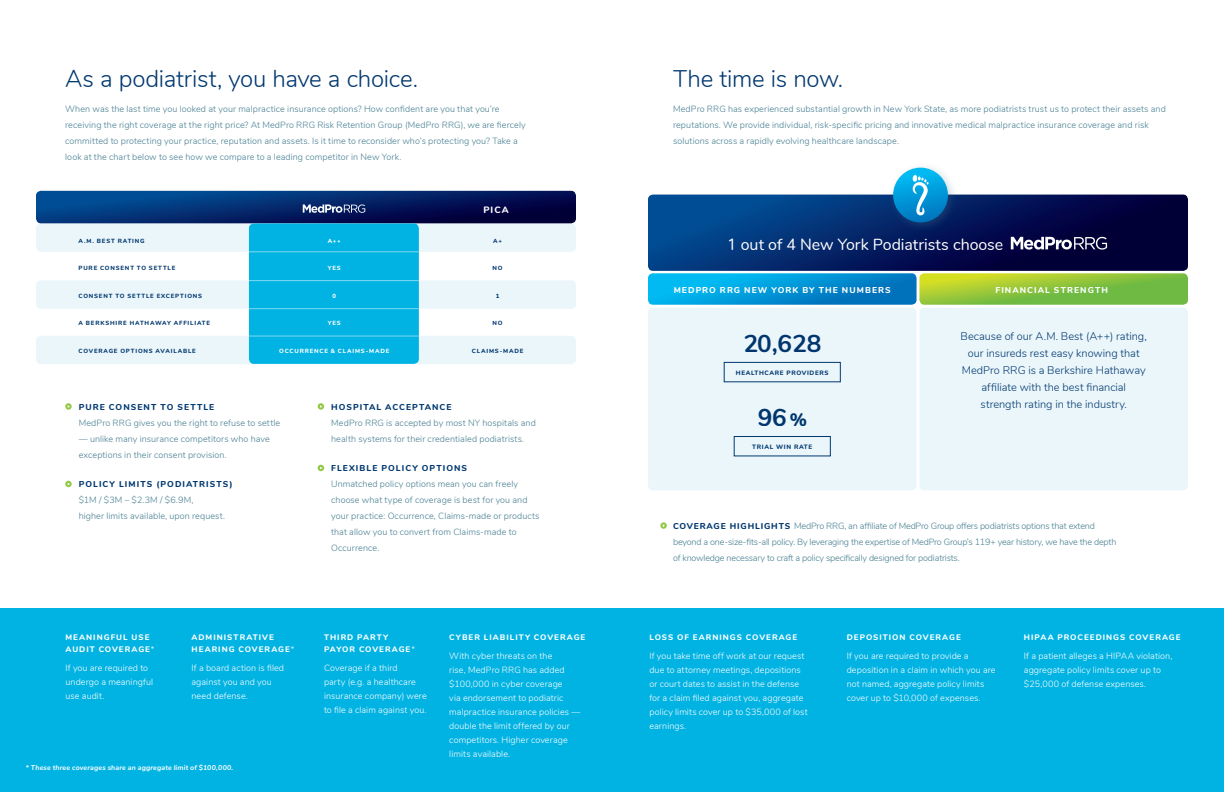
<style>
.page{position:relative;width:1224px;height:792px;background:#fff}
.page>*{position:absolute;margin:0;border:0;box-sizing:border-box;transform-origin:0 0}
.t1{font:700 24.3px "Nunito";color:#00386f}
.t2{font:300 24px "Nunito";letter-spacing:-.01em;color:#00386f}
.t3{font:16px "Nunito";letter-spacing:-.005em;color:#fff}
.t4{font:300 11px/17px "Nunito";color:#00386f;text-align:center}
.t5{font:800 9.2px "Nunito";color:#fff}
.t6{font:300 9px/16px "Nunito";letter-spacing:.005em;color:#457e91}
.t7{font:300 9px/14px "Nunito";letter-spacing:.01em;color:#fff}
.t8{font:300 9px/16px "Nunito";letter-spacing:-.02em;color:#457e91}
.t9{font:800 8.5px "Nunito";letter-spacing:.125em;color:#00386f}
.t10{font:800 8.5px "Nunito";letter-spacing:.125em;color:#fff}
.t11{font:800 8px/12px "Nunito";letter-spacing:.13em;color:#fff}
.t12{font:italic 700 7px "Nunito";letter-spacing:.02em;color:#fff}
.t13{font:800 6.3px "Nunito";letter-spacing:.1em;color:#00386f}
.t14{font:800 6px "Nunito";letter-spacing:.14em;color:#00386f}
.t15{font:800 6px "Nunito";letter-spacing:.14em;color:#fff}
.s1{font-weight:300}
.s2{font-weight:800;font-size:18px}
.s3{font-weight:800;font-size:8.5px;color:#00386f}
</style>
<div class="page">
<svg style="left:648px;top:195px;width:540px;height:76px;background:#021f61"></svg>
<div style="left:648px;top:308px;width:269px;height:182px;background:#ebf6fb;border-radius:5px"></div>
<svg style="left:648px;top:273px;width:540px;height:32px;background:#4baf8c"></svg>
<div style="left:919px;top:308px;width:269px;height:182px;background:#ebf6fb;border-radius:5px"></div>
<div style="left:36px;top:223px;width:540px;height:29px;background:#ebf6fb;border-radius:5px"></div>
<div style="left:36px;top:280px;width:540px;height:29px;background:#ebf6fb;border-radius:5px"></div>
<div style="left:36px;top:336px;width:540px;height:28px;background:#ebf6fb;border-radius:5px"></div>
<div style="left:0;top:609px;width:1224px;height:183px;background:#00b3e3"></div>
<svg style="left:65px;top:403px;width:7px;height:7px"></svg>
<svg style="left:65px;top:481px;width:7px;height:6px"></svg>
<svg style="left:318px;top:403px;width:6px;height:7px"></svg>
<svg style="left:318px;top:465px;width:6px;height:6px"></svg>
<div style="left:724px;top:362px;width:117px;height:20px;border:1px solid #00386f"></div>
<div style="left:734px;top:436px;width:97px;height:20px;border:1px solid #00386f"></div>
<svg style="left:1011px;top:237px;width:96px;height:13px"></svg>
<svg style="left:36px;top:191px;width:540px;height:32px;background:#06286a"></svg>
<div style="left:249px;top:223px;width:170px;height:141px;background:#00b3e3;border-radius:5px"></div>
<hr style="left:249px;top:252px;width:170px;height:1px;background:#fff">
<hr style="left:249px;top:280px;width:170px;height:1px;background:#fff">
<hr style="left:249px;top:308px;width:170px;height:1px;background:#fff">
<hr style="left:249px;top:336px;width:170px;height:1px;background:#fff">
<div style="left:888px;top:163px;width:71px;height:70px;background:#457e91;opacity:.3"></div>
<svg style="left:893px;top:168px;width:55px;height:54px;background:#2ea0d4"></svg>
<svg style="left:660px;top:522px;width:7px;height:7px"></svg>
<p class="t2" style="left:65px;top:61px;width:354px">As a podiatrist, you have a choice.</p>
<p class="t2" style="left:673px;top:61px;width:172px">The time is now.</p>
<p class="t6" style="left:673px;top:100px;width:494px">MedPro RRG has experienced substantial growth in New York State, as more podiatrists trust us to protect their assets and reputations. We provide individual, risk-specific pricing and innovative medical malpractice insurance coverage and risk solutions across a rapidly evolving healthcare landscape.</p>
<p class="t6" style="left:65px;top:100px;width:462px">When was the last time you looked at your malpractice insurance options? How confident are you that you’re receiving the right coverage at the right price? At MedPro RRG Risk Retention Group (MedPro RRG), we are fiercely committed to protecting your practice, reputation and assets. Is it time to reconsider who’s protecting you? Take a look at the chart below to see how we compare to a leading competitor in New York.</p>
<p class="t5" style="left:483px;top:203px;width:27px">PICA</p>
<p class="t14" style="left:79px;top:236px;width:68px">A.M. BEST RATING</p>
<p class="t15" style="left:328px;top:236px;width:15px">A++</p>
<p class="t14" style="left:493px;top:236px;width:10px">A+</p>
<p class="t14" style="left:79px;top:264px;width:98px">PURE CONSENT TO SETTLE</p>
<p class="t15" style="left:328px;top:264px;width:14px">YES</p>
<p class="t14" style="left:493px;top:264px;width:12px">NO</p>
<p class="t14" style="left:79px;top:291px;width:125px">CONSENT TO SETTLE EXCEPTIONS</p>
<p class="t15" style="left:332px;top:291px;width:5px">0</p>
<p class="t14" style="left:496px;top:291px;width:5px">1</p>
<p class="t14" style="left:79px;top:319px;width:133px">A BERKSHIRE HATHAWAY AFFILIATE</p>
<p class="t15" style="left:328px;top:319px;width:14px">YES</p>
<p class="t14" style="left:493px;top:319px;width:12px">NO</p>
<p class="t14" style="left:79px;top:347px;width:119px">COVERAGE OPTIONS AVAILABLE</p>
<p class="t15" style="left:279px;top:347px;width:111px">OCCURRENCE &amp; CLAIMS-MADE</p>
<p class="t14" style="left:472px;top:347px;width:53px">CLAIMS-MADE</p>
<p class="t9" style="left:79px;top:400px;width:137px">PURE CONSENT TO SETTLE</p>
<p class="t6" style="left:79px;top:414px;width:203px">MedPro RRG gives you the right to refuse to settle</p>
<p class="t6" style="left:79px;top:430px;width:193px">— unlike many insurance competitors who have exceptions in their consent provision.</p>
<p class="t9" style="left:79px;top:478px;width:155px">POLICY LIMITS (PODIATRISTS)</p>
<p class="t6" style="left:79px;top:492px;width:148px">$1M / $3M – $2.3M / $6.9M,<br>higher limits available, upon request.</p>
<p class="t9" style="left:331px;top:400px;width:122px">HOSPITAL ACCEPTANCE</p>
<p class="t6" style="left:331px;top:414px;width:206px">MedPro RRG is accepted by most NY hospitals and health systems for their credentialed podiatrists.</p>
<p class="t9" style="left:331px;top:462px;width:137px">FLEXIBLE POLICY OPTIONS</p>
<p class="t6" style="left:331px;top:476px;width:210px">Unmatched policy options mean you can freely choose what type of coverage is best for you and your practice: Occurrence, Claims-made or products that allow you to convert from Claims-made to Occurrence.</p>
<p class="t11" style="left:66px;top:631px;width:91px">MEANINGFUL USE<br>AUDIT COVERAGE<span class="s1">*</span></p>
<p class="t7" style="left:66px;top:660px;width:89px">If you are required to undergo a meaningful use audit.</p>
<p class="t11" style="left:192px;top:631px;width:104px">ADMINISTRATIVE<br>HEARING COVERAGE<span class="s1">*</span></p>
<p class="t7" style="left:192px;top:660px;width:94px">If a board action is filed against you and you need defense.</p>
<p class="t12" style="left:26px;top:762px;width:209px">* These three coverages share an aggregate limit of $100,000.</p>
<p class="t11" style="left:324px;top:631px;width:92px">THIRD PARTY<br>PAYOR COVERAGE<span class="s1">*</span></p>
<p class="t7" style="left:324px;top:660px;width:104px">Coverage if a third<br>party (e.g. a healthcare insurance company) were to file a claim against you.</p>
<p class="t11" style="left:449px;top:631px;width:138px">CYBER LIABILITY COVERAGE</p>
<p class="t7" style="left:449px;top:648px;width:133px">With cyber threats on the<br>rise, MedPro RRG has added $100,000 in cyber coverage<br>via endorsement to podiatric malpractice insurance policies — double the limit offered by our competitors. Higher coverage limits available.</p>
<p class="t3" style="left:727px;top:233px;width:278px">1 out of 4 New York Podiatrists choose</p>
<p class="t10" style="left:674px;top:284px;width:219px">MEDPRO RRG NEW YORK BY THE NUMBERS</p>
<p class="t10" style="left:995px;top:284px;width:114px">FINANCIAL STRENGTH</p>
<h1 class="t1" style="left:743px;top:326px;width:80px">20,628</h1>
<p class="t13" style="left:736px;top:368px;width:94px">HEALTHCARE PROVIDERS</p>
<h1 class="t1" style="left:757px;top:399px;width:51px">96 <span class="s2">%</span></h1>
<p class="t13" style="left:752px;top:442px;width:61px">TRIAL WIN RATE</p>
<p class="t4" style="left:961px;top:327px;width:188px">Because of our A.M. Best (A++) rating, our insureds rest easy knowing that MedPro RRG is a Berkshire Hathaway affiliate with the best financial strength rating in the industry.</p>
<p class="t8" style="left:673px;top:517px;width:445px"><span class="s3">COVERAGE HIGHLIGHTS</span> MedPro RRG, an affiliate of MedPro Group offers podiatrists options that extend beyond a one-size-fits-all policy. By leveraging the expertise of MedPro Group’s 119+ year history, we have the depth of knowledge necessary to craft a policy specifically designed for podiatrists.</p>
<p class="t11" style="left:649px;top:631px;width:149px">LOSS OF EARNINGS COVERAGE</p>
<p class="t7" style="left:649px;top:648px;width:160px">If you take time off work at our request due to attorney meetings, depositions or court dates to assist in the defense for a claim filed against you, aggregate policy limits cover up to $35,000 of lost earnings.</p>
<p class="t11" style="left:847px;top:631px;width:116px">DEPOSITION COVERAGE</p>
<p class="t7" style="left:847px;top:648px;width:150px">If you are required to provide a deposition in a claim in which you are not named, aggregate policy limits cover up to $10,000 of expenses.</p>
<p class="t11" style="left:1024px;top:631px;width:158px">HIPAA PROCEEDINGS COVERAGE</p>
<p class="t7" style="left:1024px;top:648px;width:150px">If a patient alleges a HIPAA violation, aggregate policy limits cover up to $25,000 of defense expenses.</p>
</div>
